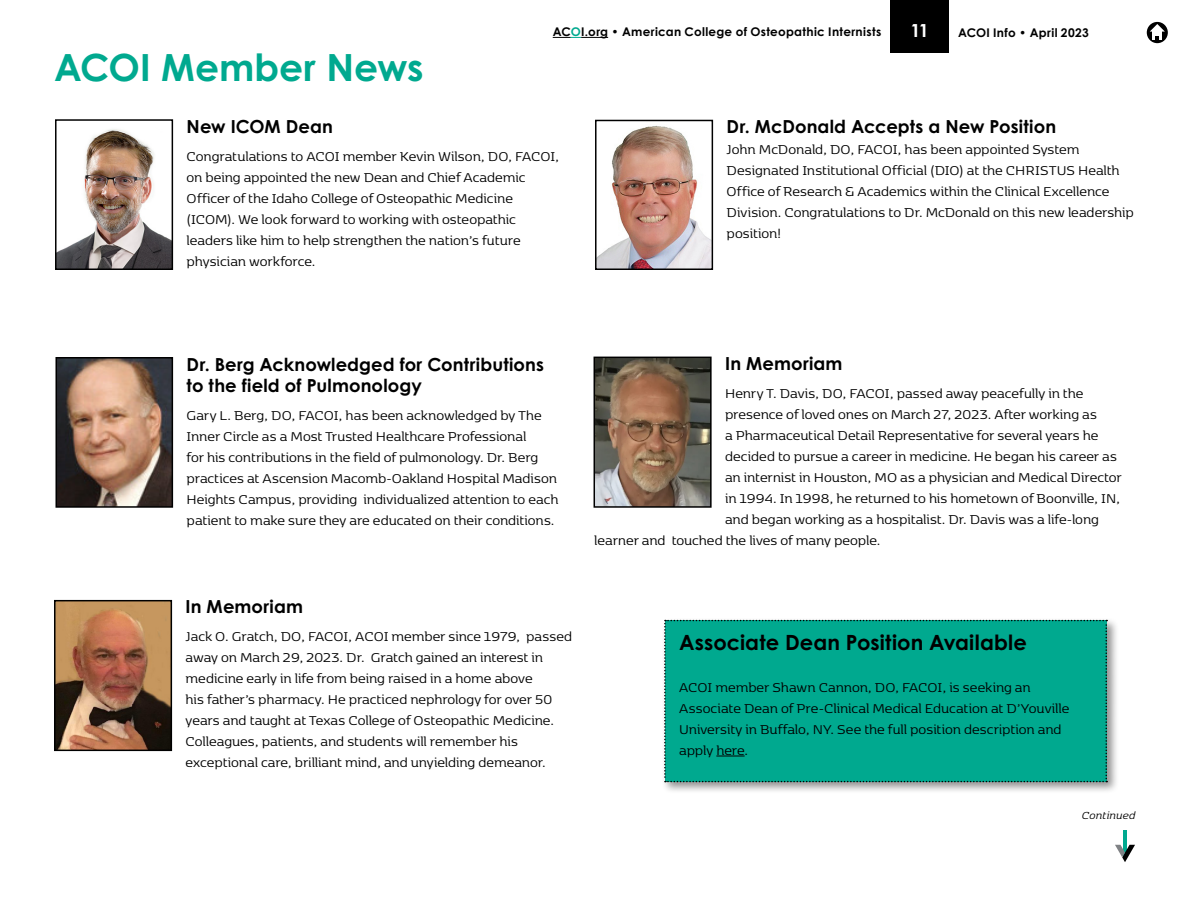
<style>
.page{position:relative;width:1188px;height:918px;background:#fff}
.page>*{position:absolute;margin:0;border:0;box-sizing:border-box;transform-origin:0 0}
.t1{font:700 37.5px "Century Gothic Pro";color:#00a98f}
.t2{font:700 21px "Century Gothic Pro";letter-spacing:.005em;color:#000}
.t3{font:700 18px/21.6px "Century Gothic Pro";letter-spacing:.005em;color:#000}
.t4{font:700 18px "Century Gothic Pro";color:#fff}
.t5{font:15px/21px "Kobenhavn";color:#000}
.t6{font:700 12px "Century Gothic Pro";letter-spacing:.025em;color:#000}
.t7{font:italic 12px "Kobenhavn";letter-spacing:.01em;color:#000}
.s1{color:#00a98f}
.s2{font-size:15px;color:#fff}
</style>
<div class="page">
<div style="left:890px;top:0;width:59px;height:53px;background:#000"></div>
<svg style="left:553px;top:37px;width:55px;height:1px"></svg>
<img style="left:58px;top:129px;width:112px;height:138px">
<div style="left:55px;top:119px;width:118px;height:151px;border:2px solid #000"></div>
<img style="left:59px;top:360px;width:111px;height:145px">
<div style="left:56px;top:357px;width:117px;height:151px;border:2px solid #000"></div>
<img style="left:598px;top:125px;width:112px;height:142px">
<div style="left:595px;top:120px;width:118px;height:150px;border:2px solid #000"></div>
<img style="left:597px;top:360px;width:112px;height:145px">
<div style="left:594px;top:357px;width:118px;height:151px;border:2px solid #000"></div>
<div style="left:662px;top:617px;width:457px;height:177px;background:#000;opacity:.43"></div>
<div style="left:664px;top:620px;width:443px;height:162px;background:#00a98f"></div>
<img style="left:57px;top:603px;width:112px;height:145px">
<div style="left:54px;top:600px;width:118px;height:151px;border:2px solid #000"></div>
<hr style="left:1123px;top:830px;width:4px;height:27px;background:#00a98f">
<svg style="left:1115px;top:845px;width:20px;height:17px"></svg>
<div style="left:1147px;top:22px;width:21px;height:21px;background:#000;border-radius:50%"></div>
<svg style="left:1150px;top:24px;width:15px;height:16px"></svg>
<p class="t6" style="left:553px;top:24px;width:330px">AC<span class="s1">O</span>I.org • American College of Osteopathic Internists</p>
<p class="t4" style="left:910px;top:19px;width:20px">11</p>
<p class="t6" style="left:958px;top:25px;width:132px">ACOI Info • April 2023</p>
<h1 class="t1" style="left:54px;top:44px;width:371px">ACOI Member News</h1>
<p class="t3" style="left:187px;top:116px;width:169px">New ICOM Dean <span class="s2">A</span></p>
<p class="t5" style="left:187px;top:145px;width:374px">Congratulations to ACOI member Kevin Wilson, DO, FACOI, on being appointed the new Dean and Chief Academic Officer of the Idaho College of Osteopathic Medicine (ICOM). We look forward to working with osteopathic leaders like him to help strengthen the nation’s future physician workforce.</p>
<p class="t3" style="left:727px;top:116px;width:331px">Dr. McDonald Accepts a New Position</p>
<p class="t5" style="left:727px;top:138px;width:409px">John McDonald, DO, FACOI, has been appointed System Designated Institutional Official (DIO) at the CHRISTUS Health Office of Research &amp; Academics within the Clinical Excellence Division. Congratulations to Dr. McDonald on this new leadership position!</p>
<p class="t3" style="left:187px;top:353px;width:359px">Dr. Berg Acknowledged for Contributions to the field of Pulmonology</p>
<p class="t5" style="left:187px;top:404px;width:373px">Gary L. Berg, DO, FACOI, has been acknowledged by The Inner Circle as a Most Trusted Healthcare Professional<br>for his contributions in the field of pulmonology. Dr. Berg practices at Ascension Macomb-Oakland Hospital Madison Heights Campus, providing individualized attention to each patient to make sure they are educated on their conditions.</p>
<p class="t3" style="left:186px;top:596px;width:119px">In Memoriam</p>
<p class="t5" style="left:186px;top:625px;width:388px">Jack O. Gratch, DO, FACOI, ACOI member since 1979, passed away on March 29, 2023. Dr. Gratch gained an interest in medicine early in life from being raised in a home above<br>his father’s pharmacy. He practiced nephrology for over 50 years and taught at Texas College of Osteopathic Medicine.<br>Colleagues, patients, and students will remember his exceptional care, brilliant mind, and unyielding demeanor.</p>
<p class="t3" style="left:725px;top:353px;width:119px">In Memoriam</p>
<p class="t5" style="left:725px;top:382px;width:360px">Henry T. Davis, DO, FACOI, passed away peacefully in the</p>
<p class="t5" style="left:725px;top:403px;width:373px">presence of loved ones on March 27, 2023. After working as</p>
<p class="t5" style="left:725px;top:424px;width:375px">a Pharmaceutical Detail Representative for several years he</p>
<p class="t5" style="left:725px;top:445px;width:393px">decided to pursue a career in medicine. He began his career as</p>
<p class="t5" style="left:725px;top:466px;width:398px">an internist in Houston, MO as a physician and Medical Director</p>
<p class="t5" style="left:725px;top:487px;width:397px">in 1994. In 1998, he returned to his hometown of Boonville, IN,</p>
<p class="t5" style="left:725px;top:508px;width:375px">and began working as a hospitalist. Dr. Davis was a life-long</p>
<p class="t5" style="left:594px;top:529px;width:288px">learner and touched the lives of many people.</p>
<h2 class="t2" style="left:679px;top:630px;width:349px">Associate Dean Position Available</h2>
<p class="t5" style="left:679px;top:676px;width:392px">ACOI member Shawn Cannon, DO, FACOI, is seeking an Associate Dean of Pre-Clinical Medical Education at D’Youville University in Buffalo, NY. See the full position description and apply here.</p>
<p class="t7" style="left:1081px;top:807px;width:55px">Continued</p>
</div>
